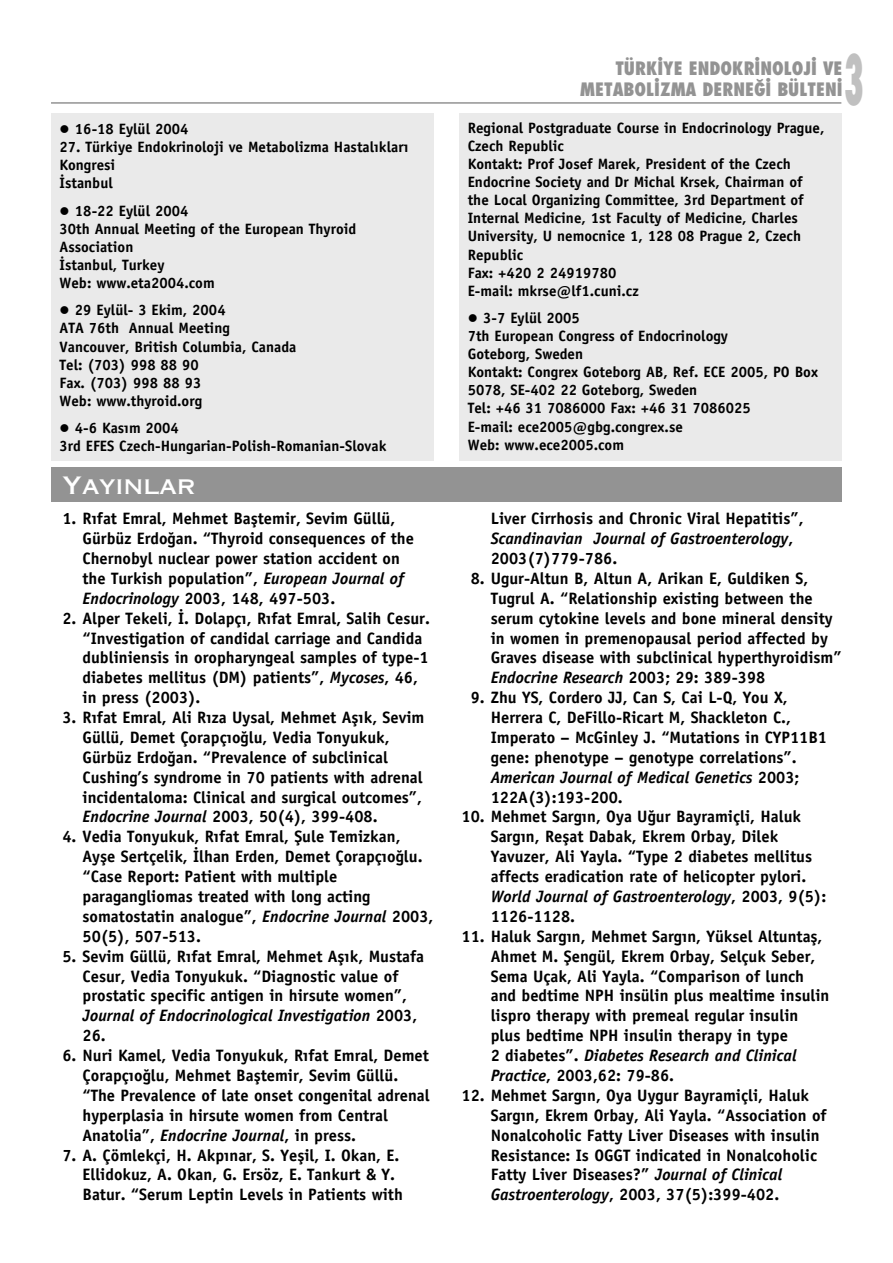
<style>
.page{position:relative;width:893px;height:1263px;background:#fff}
.page>*{position:absolute;margin:0;border:0;box-sizing:border-box;transform-origin:0 0}
.t1{font:800 condensed 67.5px "Futura";color:#c0c0c0;scale:.5 1}
.t2{font:24px "Copperplate Gothic Thi One AB";color:#fff}
.t3{font:800 condensed 18px "Futura";color:#939393}
.t4{font:700 16.5px/20px "Officina Sans";color:#000}
.t5{font:700 15px/18px "Officina Sans";color:#000}
.s1{font-style:italic}
</style>
<div class="page">
<div style="left:51px;top:468px;width:791px;height:34px;background:#939393"></div>
<hr style="left:51px;top:102px;width:790px;height:2px;background:#939393">
<div style="left:51px;top:113px;width:383px;height:348px;background:#eaeaea"></div>
<div style="left:459px;top:113px;width:383px;height:348px;background:#eaeaea"></div>
<p class="t5" style="left:60px;top:120px;width:130px">● 16-18 Eylül 2004</p>
<p class="t5" style="left:60px;top:138px;width:350px">27. Türkiye Endokrinoloji ve Metabolizma Hastalıkları<br>Kongresi</p>
<p class="t5" style="left:60px;top:174px;width:55px">İstanbul</p>
<p class="t5" style="left:60px;top:202px;width:130px">● 18-22 Eylül 2004</p>
<p class="t5" style="left:60px;top:220px;width:298px">30th Annual Meeting of the European Thyroid<br>Association</p>
<p class="t5" style="left:60px;top:256px;width:107px">İstanbul, Turkey</p>
<p class="t5" style="left:60px;top:274px;width:157px">Web: www.eta2004.com</p>
<p class="t5" style="left:60px;top:301px;width:168px">● 29 Eylül- 3 Ekim, 2004</p>
<p class="t5" style="left:60px;top:319px;width:172px">ATA 76th Annual Meeting</p>
<p class="t5" style="left:60px;top:337px;width:238px">Vancouver, British Columbia, Canada</p>
<p class="t5" style="left:60px;top:356px;width:141px">Tel: (703) 998 88 90</p>
<p class="t5" style="left:60px;top:374px;width:143px">Fax. (703) 998 88 93</p>
<p class="t5" style="left:60px;top:392px;width:144px">Web: www.thyroid.org</p>
<p class="t5" style="left:60px;top:419px;width:121px">● 4-6 Kasım 2004</p>
<p class="t5" style="left:60px;top:437px;width:328px">3rd EFES Czech-Hungarian-Polish-Romanian-Slovak</p>
<p class="t2" style="left:62px;top:472px;width:135px">Yayınlar</p>
<p class="t4" style="left:83px;top:509px;width:333px;text-indent:-20px">1. Rıfat Emral, Mehmet Baştemir, Sevim Güllü, Gürbüz Erdoğan. “Thyroid consequences of the Chernobyl nuclear power station accident on the Turkish population”, <span class="s1">European Journal of Endocrinology</span> 2003, 148, 497-503.</p>
<p class="t4" style="left:83px;top:608px;width:349px;text-indent:-20px">2. Alper Tekeli, İ. Dolapçı, Rıfat Emral, Salih Cesur. “Investigation of candidal carriage and Candida dubliniensis in oropharyngeal samples of type-1 diabetes mellitus (DM) patients”, <span class="s1">Mycoses</span>, 46, in press (2003).</p>
<p class="t4" style="left:83px;top:707px;width:343px;text-indent:-20px">3. Rıfat Emral, Ali Rıza Uysal, Mehmet Aşık, Sevim Güllü, Demet Çorapçıoğlu, Vedia Tonyukuk, Gürbüz Erdoğan. “Prevalence of subclinical Cushing’s syndrome in 70 patients with adrenal incidentaloma: Clinical and surgical outcomes”, <span class="s1">Endocrine Journal</span> 2003, 50(4), 399-408.</p>
<p class="t4" style="left:83px;top:827px;width:352px;text-indent:-20px">4. Vedia Tonyukuk, Rıfat Emral, Şule Temizkan, Ayşe Sertçelik, İlhan Erden, Demet Çorapçıoğlu. “Case Report: Patient with multiple paragangliomas treated with long acting somatostatin analogue”, <span class="s1">Endocrine Journal</span> 2003, 50(5), 507-513.</p>
<p class="t4" style="left:83px;top:946px;width:343px;text-indent:-20px">5. Sevim Güllü, Rıfat Emral, Mehmet Aşık, Mustafa Cesur, Vedia Tonyukuk. “Diagnostic value of prostatic specific antigen in hirsute women”, <span class="s1">Journal of Endocrinological Investigation</span> 2003, 26.</p>
<p class="t4" style="left:83px;top:1045px;width:349px;text-indent:-20px">6. Nuri Kamel, Vedia Tonyukuk, Rıfat Emral, Demet Çorapçıoğlu, Mehmet Baştemir, Sevim Güllü. “The Prevalence of late onset congenital adrenal hyperplasia in hirsute women from Central Anatolia”, <span class="s1">Endocrine Journal</span>, in press.</p>
<p class="t4" style="left:83px;top:1145px;width:322px;text-indent:-20px">7. A. Çömlekçi, H. Akpınar, S. Yeşil, I. Okan, E.<br>Ellidokuz, A. Okan, G. Ersöz, E. Tankurt &amp; Y.<br>Batur. “Serum Leptin Levels in Patients with</p>
<p class="t1" style="left:844px;top:37px;width:42px">3</p>
<p class="t3" style="left:615px;top:57px;width:229px">TÜRKİYE ENDOKRİNOLOJİ VE</p>
<p class="t3" style="left:580px;top:78px;width:264px">METABOLİZMA DERNEĞİ BÜLTENİ</p>
<p class="t5" style="left:468px;top:119px;width:358px">Regional Postgraduate Course in Endocrinology Prague,<br>Czech Republic</p>
<p class="t5" style="left:468px;top:155px;width:337px">Kontakt: Prof Josef Marek, President of the Czech Endocrine Society and Dr Michal Krsek, Chairman of the Local Organizing Committee, 3rd Department of Internal Medicine, 1st Faculty of Medicine, Charles University, U nemocnice 1, 128 08 Prague 2, Czech Republic</p>
<p class="t5" style="left:468px;top:264px;width:150px">Fax: +420 2 24919780</p>
<p class="t5" style="left:468px;top:282px;width:172px">E-mail: mkrse@lf1.cuni.cz</p>
<p class="t5" style="left:468px;top:309px;width:114px">● 3-7 Eylül 2005</p>
<p class="t5" style="left:468px;top:327px;width:262px">7th European Congress of Endocrinology</p>
<p class="t5" style="left:468px;top:345px;width:117px">Goteborg, Sweden</p>
<p class="t5" style="left:468px;top:363px;width:352px">Kontakt: Congrex Goteborg AB, Ref. ECE 2005, PO Box<br>5078, SE-402 22 Goteborg, Sweden</p>
<p class="t5" style="left:468px;top:399px;width:284px">Tel: +46 31 7086000 Fax: +46 31 7086025</p>
<p class="t5" style="left:468px;top:417px;width:217px">E-mail: ece2005@gbg.congrex.se</p>
<p class="t5" style="left:468px;top:436px;width:158px">Web: www.ece2005.com</p>
<p class="t4" style="left:491px;top:509px;width:314px">Liver Cirrhosis and Chronic Viral Hepatitis”,<br><span class="s1">Scandinavian Journal of Gastroenterology</span>,<br>2003(7)779-786.</p>
<p class="t4" style="left:491px;top:568px;width:352px;text-indent:-20px">8. Ugur-Altun B, Altun A, Arikan E, Guldiken S, Tugrul A. “Relationship existing between the serum cytokine levels and bone mineral density in women in premenopausal period affected by Graves disease with subclinical hyperthyroidism” <span class="s1">Endocrine Research</span> 2003; 29: 389-398</p>
<p class="t4" style="left:491px;top:688px;width:338px;text-indent:-20px">9. Zhu YS, Cordero JJ, Can S, Cai L-Q, You X, Herrera C, DeFillo-Ricart M, Shackleton C., Imperato – McGinley J. “Mutations in CYP11B1 gene: phenotype – genotype correlations”.<br><span class="s1">American Journal of Medical Genetics</span> 2003; 122A(3):193-200.</p>
<p class="t4" style="left:491px;top:807px;width:337px;text-indent:-29px">10. Mehmet Sargın, Oya Uğur Bayramiçli, Haluk Sargın, Reşat Dabak, Ekrem Orbay, Dilek Yavuzer, Ali Yayla. “Type 2 diabetes mellitus affects eradication rate of helicopter pylori.<br><span class="s1">World Journal of Gastroenterology</span>, 2003, 9(5):<br>1126-1128.</p>
<p class="t4" style="left:491px;top:926px;width:340px;text-indent:-29px">11. Haluk Sargın, Mehmet Sargın, Yüksel Altuntaş, Ahmet M. Şengül, Ekrem Orbay, Selçuk Seber, Sema Uçak, Ali Yayla. “Comparison of lunch and bedtime NPH insülin plus mealtime insulin lispro therapy with premeal regular insulin plus bedtime NPH insulin therapy in type<br>2 diabetes”. <span class="s1">Diabetes Research and Clinical Practice</span>, 2003,62: 79-86.</p>
<p class="t4" style="left:491px;top:1085px;width:337px;text-indent:-29px">12. Mehmet Sargın, Oya Uygur Bayramiçli, Haluk Sargın, Ekrem Orbay, Ali Yayla. “Association of Nonalcoholic Fatty Liver Diseases with insulin Resistance: Is OGGT indicated in Nonalcoholic Fatty Liver Diseases?” <span class="s1">Journal of Clinical Gastroenterology</span>, 2003, 37(5):399-402.</p>
</div>
